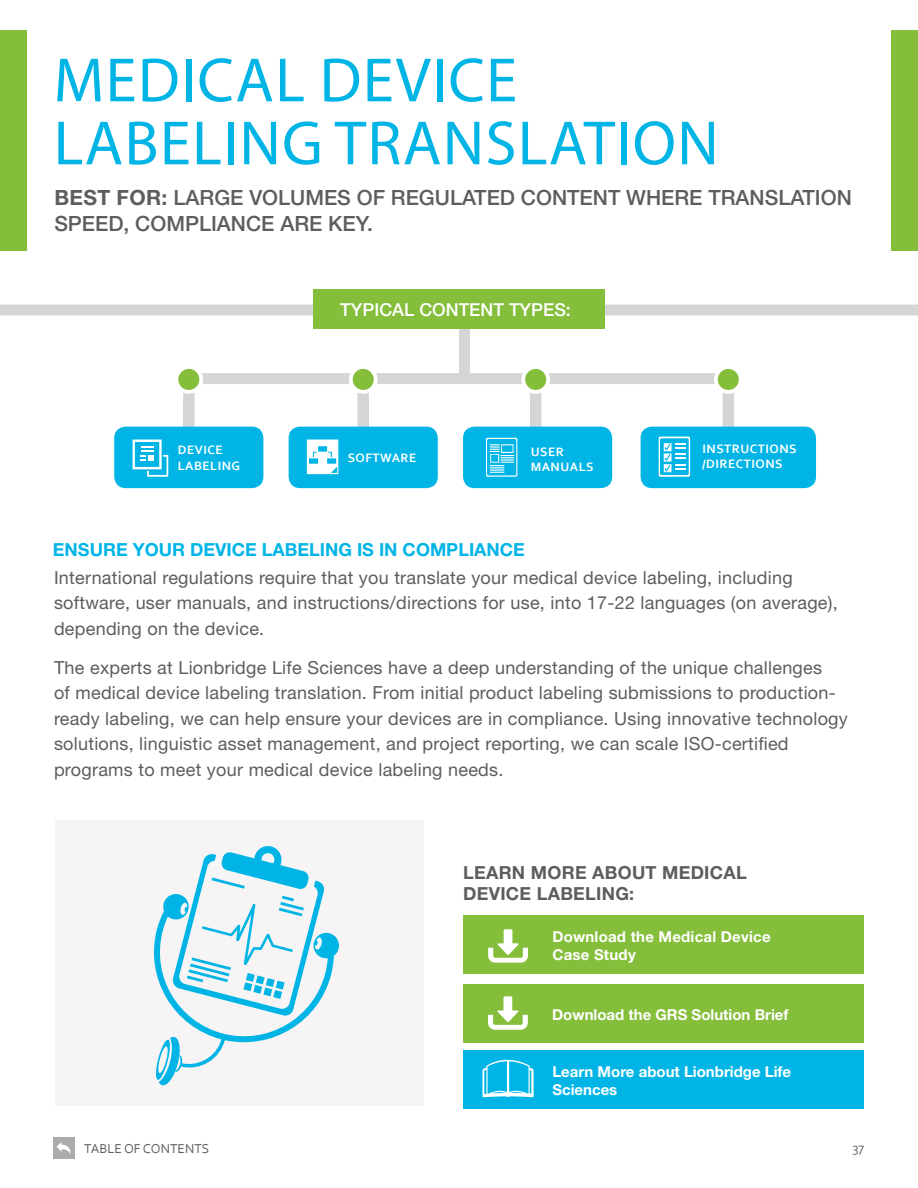
<style>
.page{position:relative;width:918px;height:1188px;background:#fff}
.page>*{position:absolute;margin:0;border:0;box-sizing:border-box;transform-origin:0 0}
.t1{font:63px/63px "Myriad Pro";letter-spacing:.02em;color:#00b5e6}
.t2{font:500 21px/25.5px "Helvetica Neue LT Std";color:#5d5d5d}
.t3{font:18px/25.5px "Helvetica Neue LT Std";letter-spacing:.015em;color:#5d5d5d}
.t4{font:700 18px "Helvetica Neue LT Std";color:#00b5e6}
.t5{font:700 18px/21px "Helvetica Neue LT Std";letter-spacing:.015em;color:#5d5d5d}
.t6{font:500 17.85px "Helvetica Neue LT Std";color:#fff}
.t7{font:700 15px/18px "Helvetica Neue LT Std";color:#fff}
.t8{font:13.5px "Corbel";color:#616161}
.t9{font:700 12.75px/15.3px "Corbel";letter-spacing:.04em;color:#fff}
.s1{font-weight:700}
</style>
<div class="page">
<div style="left:190px;top:373px;width:540px;height:11px;background:#d5d5d5"></div>
<div style="left:459px;top:319px;width:11px;height:62px;background:#d5d5d5"></div>
<div style="left:0;top:305px;width:918px;height:11px;background:#d5d5d5"></div>
<div style="left:313px;top:289px;width:292px;height:40px;background:#84be3b"></div>
<div style="left:0;top:30px;width:27px;height:221px;background:#84be3b"></div>
<div style="left:891px;top:30px;width:27px;height:221px;background:#84be3b"></div>
<div style="left:463px;top:984px;width:400px;height:58px;background:#84be3b"></div>
<svg style="left:488px;top:996px;width:40px;height:34px"></svg>
<div style="left:463px;top:1050px;width:401px;height:59px;background:#00b5e6"></div>
<svg style="left:483px;top:1059px;width:51px;height:38px"></svg>
<div style="left:463px;top:916px;width:401px;height:58px;background:#84be3b"></div>
<svg style="left:488px;top:929px;width:40px;height:34px"></svg>
<div style="left:183px;top:379px;width:12px;height:66px;background:#d5d5d5"></div>
<div style="left:357px;top:379px;width:12px;height:66px;background:#d5d5d5"></div>
<div style="left:530px;top:379px;width:11px;height:66px;background:#d5d5d5"></div>
<div style="left:176px;top:367px;width:25px;height:25px;background:#84be3b;border-radius:50%"></div>
<div style="left:174px;top:365px;width:29px;height:29px;border:4px solid #fff;border-radius:50%"></div>
<div style="left:351px;top:367px;width:25px;height:25px;background:#84be3b;border-radius:50%"></div>
<div style="left:349px;top:365px;width:29px;height:29px;border:4px solid #fff;border-radius:50%"></div>
<div style="left:523px;top:367px;width:25px;height:25px;background:#84be3b;border-radius:50%"></div>
<div style="left:521px;top:365px;width:29px;height:29px;border:4px solid #fff;border-radius:50%"></div>
<div style="left:114px;top:427px;width:149px;height:61px;background:#00b5e6;border-radius:11px"></div>
<div style="left:723px;top:379px;width:11px;height:56px;background:#d5d5d5"></div>
<div style="left:716px;top:367px;width:25px;height:25px;background:#84be3b;border-radius:50%"></div>
<div style="left:714px;top:365px;width:29px;height:29px;border:4px solid #fff;border-radius:50%"></div>
<div style="left:641px;top:427px;width:175px;height:61px;background:#00b5e6;border-radius:11px"></div>
<div style="left:289px;top:427px;width:149px;height:61px;background:#00b5e6;border-radius:11px"></div>
<div style="left:463px;top:427px;width:149px;height:61px;background:#00b5e6;border-radius:11px"></div>
<svg style="left:486px;top:438px;width:31px;height:39px"></svg>
<svg style="left:307px;top:440px;width:31px;height:34px"></svg>
<svg style="left:659px;top:437px;width:31px;height:40px"></svg>
<svg style="left:133px;top:440px;width:35px;height:37px"></svg>
<div style="left:55px;top:820px;width:369px;height:286px;background:#f6f4f4"></div>
<svg style="left:153px;top:846px;width:186px;height:240px"></svg>
<div style="left:54px;top:1138px;width:21px;height:21px;background:#acacac"></div>
<svg style="left:57px;top:1142px;width:14px;height:12px"></svg>
<h1 class="t1" style="left:54px;top:48px;width:667px">MEDICAL DEVICE<br>LABELING TRANSLATION</h1>
<p class="t2" style="left:54px;top:185px;width:799px"><span class="s1">BEST FOR:</span> LARGE VOLUMES OF REGULATED CONTENT WHERE TRANSLATION<br>SPEED, COMPLIANCE ARE KEY.</p>
<p class="t6" style="left:340px;top:299px;width:232px">TYPICAL CONTENT TYPES:</p>
<p class="t9" style="left:178px;top:442px;width:64px">DEVICE<br>LABELING</p>
<p class="t9" style="left:702px;top:440px;width:96px">INSTRUCTIONS /DIRECTIONS</p>
<p class="t9" style="left:348px;top:449px;width:70px">SOFTWARE</p>
<p class="t9" style="left:531px;top:444px;width:64px">USER<br>MANUALS</p>
<p class="t4" style="left:53px;top:539px;width:473px">ENSURE YOUR DEVICE LABELING IS IN COMPLIANCE</p>
<p class="t3" style="left:54px;top:564px;width:785px">International regulations require that you translate your medical device labeling, including software, user manuals, and instructions/directions for use, into 17-22 languages (on average), depending on the device.</p>
<p class="t3" style="left:54px;top:654px;width:795px">The experts at Lionbridge Life Sciences have a deep understanding of the unique challenges<br>of medical device labeling translation. From initial product labeling submissions to production&shy;ready labeling, we can help ensure your devices are in compliance. Using innovative technology solutions, linguistic asset management, and project reporting, we can scale ISO-certified programs to meet your medical device labeling needs.</p>
<p class="t5" style="left:463px;top:861px;width:285px">LEARN MORE ABOUT MEDICAL<br>DEVICE LABELING:</p>
<p class="t7" style="left:552px;top:928px;width:220px">Download the Medical Device<br>Case Study</p>
<p class="t7" style="left:552px;top:1005px;width:238px">Download the GRS Solution Brief</p>
<p class="t8" style="left:84px;top:1140px;width:127px">TABLE OF CONTENTS</p>
<p class="t7" style="left:552px;top:1063px;width:240px">Learn More about Lionbridge Life<br>Sciences</p>
<p class="t8" style="left:853px;top:1139px;width:13px">37</p>
</div>
